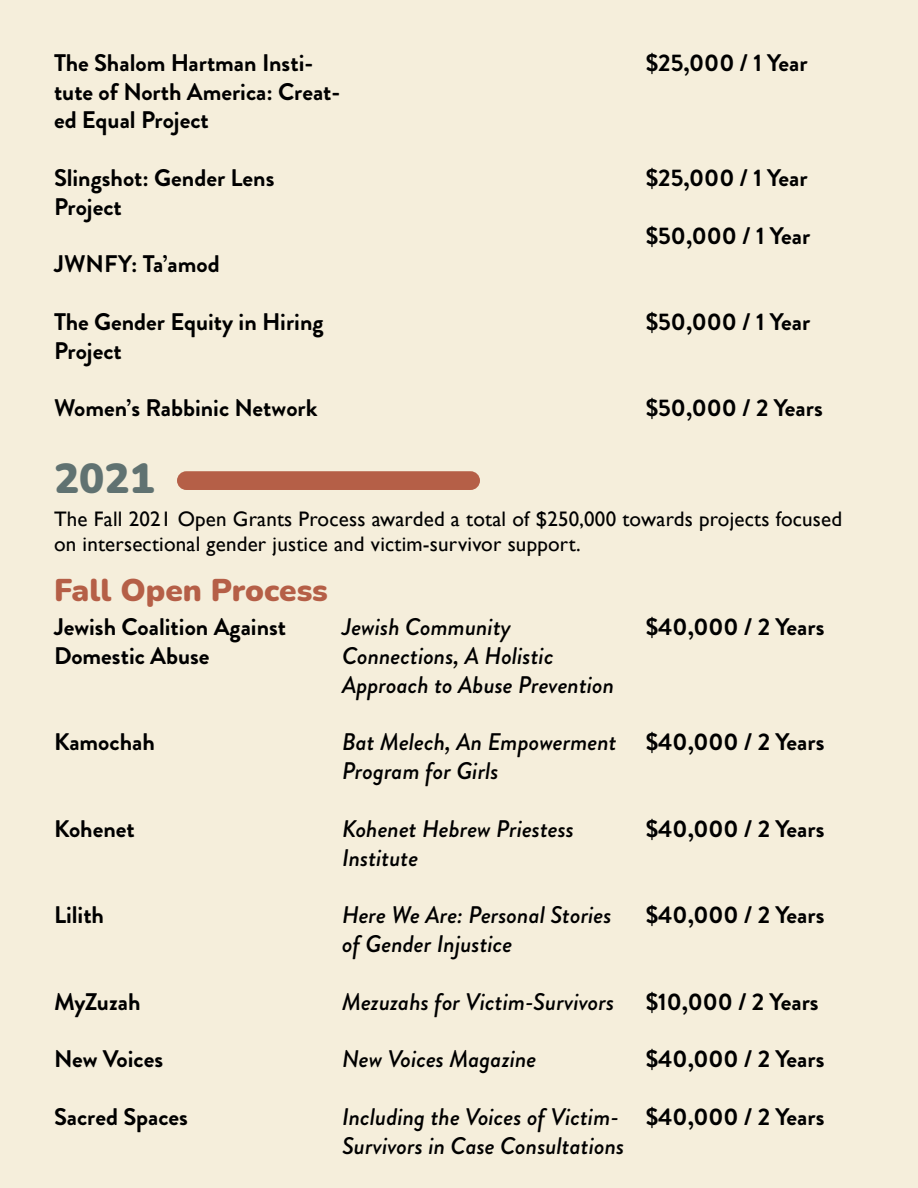
<style>
.page{position:relative;width:918px;height:1188px;background:#f5eedb}
.page>*{position:absolute;margin:0;border:0;box-sizing:border-box;transform-origin:0 0}
.t1{font:900 42px "Nunito";color:#607271}
.t2{font:900 31.5px "Nunito";color:#b55f47}
.t3{font:700 24px/28.8px "Brandon Grotesque";color:#000}
.t4{font:italic 500 24px/28.8px "Brandon Grotesque";color:#000}
.t5{font:21px/25.2px "Gill Sans";letter-spacing:.01em;color:#000}
</style>
<div class="page">
<div style="left:177px;top:471px;width:303px;height:19px;background:#b55f47;border-radius:9px"></div>
<p class="t3" style="left:54px;top:48px;width:288px">The Shalom Hartman Insti&shy;tute of North America: Creat&shy;ed Equal Project</p>
<p class="t3" style="left:54px;top:164px;width:222px">Slingshot: Gender Lens<br>Project</p>
<p class="t3" style="left:54px;top:250px;width:167px">JWNFY: Ta’amod</p>
<p class="t3" style="left:54px;top:308px;width:271px">The Gender Equity in Hiring<br>Project</p>
<p class="t3" style="left:54px;top:394px;width:265px">Women’s Rabbinic Network</p>
<p class="t1" style="left:54px;top:448px;width:102px">2021</p>
<p class="t3" style="left:646px;top:48px;width:163px">$25,000 / 1 Year</p>
<p class="t3" style="left:646px;top:164px;width:163px">$25,000 / 1 Year</p>
<p class="t3" style="left:646px;top:221px;width:166px">$50,000 / 1 Year</p>
<p class="t3" style="left:646px;top:308px;width:166px">$50,000 / 1 Year</p>
<p class="t3" style="left:646px;top:394px;width:179px">$50,000 / 2 Years</p>
<p class="t5" style="left:54px;top:506px;width:790px">The Fall 2021 Open Grants Process awarded a total of $250,000 towards projects focused on intersectional gender justice and victim-survivor support.</p>
<p class="t2" style="left:54px;top:567px;width:275px">Fall Open Process</p>
<p class="t3" style="left:54px;top:613px;width:234px">Jewish Coalition Against</p>
<p class="t3" style="left:54px;top:642px;width:157px">Domestic Abuse</p>
<p class="t3" style="left:54px;top:728px;width:102px">Kamochah</p>
<p class="t3" style="left:54px;top:815px;width:82px">Kohenet</p>
<p class="t4" style="left:342px;top:613px;width:274px">Jewish Community<br>Connections, A Holistic<br>Approach to Abuse Prevention</p>
<p class="t4" style="left:342px;top:728px;width:276px">Bat Melech, An Empowerment<br>Program for Girls</p>
<p class="t4" style="left:342px;top:815px;width:234px">Kohenet Hebrew Priestess<br>Institute</p>
<p class="t3" style="left:646px;top:613px;width:180px">$40,000 / 2 Years</p>
<p class="t3" style="left:646px;top:728px;width:180px">$40,000 / 2 Years</p>
<p class="t3" style="left:646px;top:815px;width:180px">$40,000 / 2 Years</p>
<p class="t3" style="left:54px;top:901px;width:52px">Lilith</p>
<p class="t3" style="left:54px;top:987px;width:88px">MyZuzah</p>
<p class="t3" style="left:54px;top:1045px;width:111px">New Voices</p>
<p class="t3" style="left:54px;top:1103px;width:135px">Sacred Spaces</p>
<p class="t4" style="left:342px;top:901px;width:271px">Here We Are: Personal Stories of Gender Injustice</p>
<p class="t4" style="left:342px;top:987px;width:274px">Mezuzahs for Victim-Survivors</p>
<p class="t4" style="left:342px;top:1045px;width:196px">New Voices Magazine</p>
<p class="t4" style="left:342px;top:1103px;width:284px">Including the Voices of Victim-<br>Survivors in Case Consultations</p>
<p class="t3" style="left:646px;top:901px;width:180px">$40,000 / 2 Years</p>
<p class="t3" style="left:646px;top:987px;width:174px">$10,000 / 2 Years</p>
<p class="t3" style="left:646px;top:1045px;width:180px">$40,000 / 2 Years</p>
<p class="t3" style="left:646px;top:1103px;width:180px">$40,000 / 2 Years</p>
</div>
